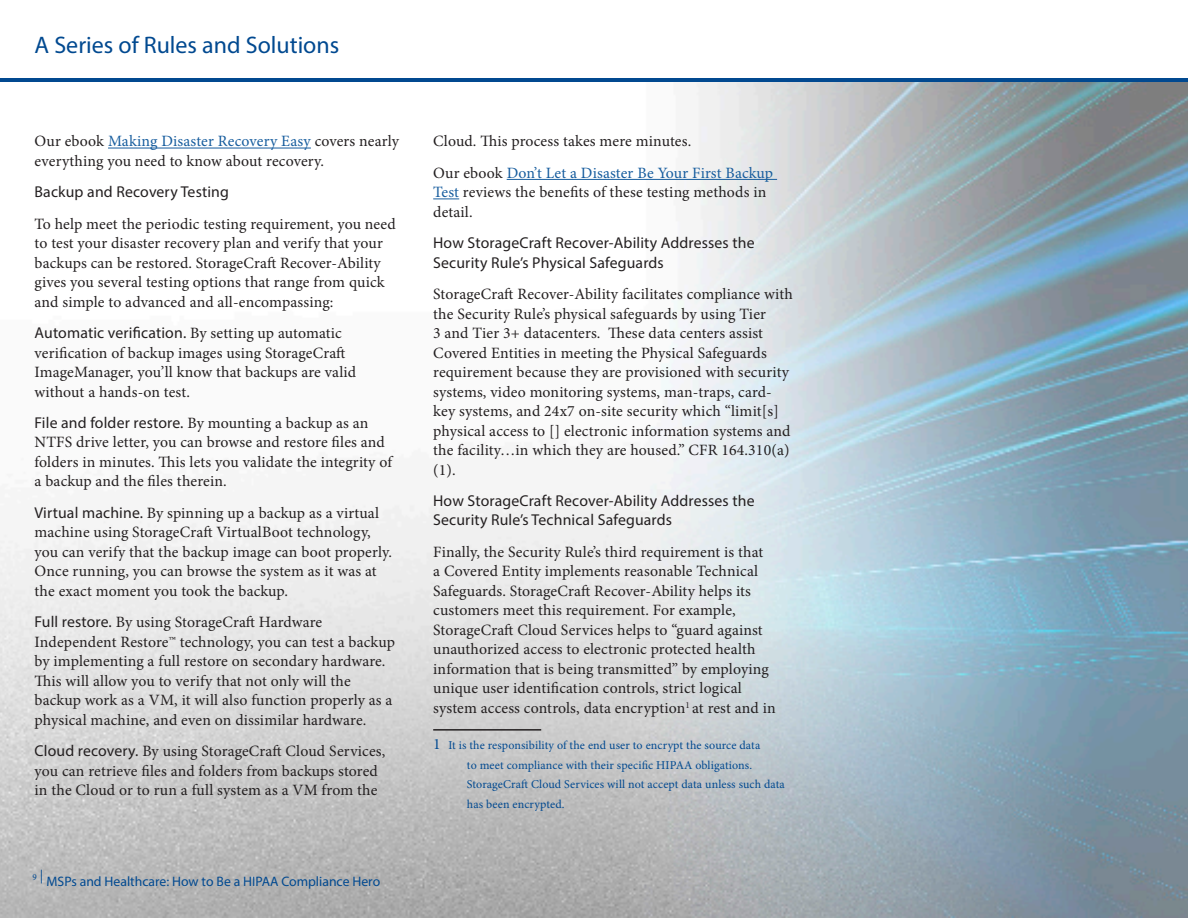
<style>
.page{position:relative;width:1188px;height:918px;background:#fff}
.page>*{position:absolute;margin:0;border:0;box-sizing:border-box;transform-origin:0 0}
.Subhead_1{font:24px "Myriad Pro";color:#014990}
.Body_Text{font:15.75px/19.5px "Minion Pro";letter-spacing:.01em;color:#231f20}
.Body_Text-2{font:15.75px/19.5px "Myriad Pro";letter-spacing:.01em;color:#231f20}
.t1{font:13.65px "Myriad Pro";color:#014990}
.Notes{font:12px/19.5px "Minion Pro";letter-spacing:.01em;color:#014990}
.s1{color:#175d9e}
.s2{font-family:"Myriad Pro"}
.s3{font-size:15.75px}
</style>
<div class="page">
<img style="left:0;top:81px;width:1188px;height:837px">
<hr style="left:108px;top:148px;width:203px;height:1px;background:#175d9e">
<hr style="left:507px;top:179px;width:270px;height:1px;background:#175d9e">
<svg style="left:433px;top:199px;width:26px;height:1px"></svg>
<hr style="left:433px;top:729px;width:108px;height:2px;background:#231f20">
<hr style="left:0;top:78px;width:1188px;height:3px;background:#014990">
<p class="Subhead_1" style="left:35px;top:30px;width:306px">A Series of Rules and Solutions</p>
<p class="Body_Text" style="left:35px;top:132px;width:366px">Our ebook <span class="s1">Making Disaster Recovery Easy</span> covers nearly everything you need to know about recovery.</p>
<p class="Body_Text-2" style="left:35px;top:182px;width:196px">Backup and Recovery Testing</p>
<p class="Body_Text" style="left:35px;top:214px;width:363px">To help meet the periodic testing requirement, you need to test your disaster recovery plan and verify that your backups can be restored. StorageCraft Recover-Ability gives you several testing options that range from quick and simple to advanced and all-encompassing:</p>
<p class="Body_Text" style="left:35px;top:323px;width:323px"><span class="s2">Automatic verification.</span> By setting up automatic verification of backup images using StorageCraft ImageManager, you’ll know that backups are valid without a hands-on test.</p>
<p class="Body_Text" style="left:35px;top:413px;width:359px"><span class="s2">File and folder restore.</span> By mounting a backup as an NTFS drive letter, you can browse and restore files and folders in minutes. This lets you validate the integrity of a backup and the files therein.</p>
<p class="Body_Text" style="left:35px;top:503px;width:359px"><span class="s2">Virtual machine.</span> By spinning up a backup as a virtual machine using StorageCraft VirtualBoot technology, you can verify that the backup image can boot properly.<br>Once running, you can browse the system as it was at the exact moment you took the backup.</p>
<p class="Body_Text" style="left:35px;top:613px;width:362px"><span class="s2">Full restore.</span> By using StorageCraft Hardware Independent Restore™ technology, you can test a backup by implementing a full restore on secondary hardware.<br>This will allow you to verify that not only will the backup work as a VM, it will also function properly as a physical machine, and even on dissimilar hardware.</p>
<p class="Body_Text" style="left:35px;top:741px;width:352px"><span class="s2">Cloud recovery.</span> By using StorageCraft Cloud Services, you can retrieve files and folders from backups stored in the Cloud or to run a full system as a VM from the</p>
<p class="t1" style="left:32px;top:873px;width:349px"><sup>9</sup> <sup>|</sup> MSPs and Healthcare: How to Be a HIPAA Compliance Hero</p>
<p class="Body_Text" style="left:433px;top:132px;width:260px">Cloud. This process takes mere minutes.</p>
<p class="Body_Text" style="left:433px;top:163px;width:342px">Our ebook <span class="s1">Don’t Let a Disaster Be Your First Backup<br>Test</span> reviews the benefits of these testing methods in detail.</p>
<p class="Body_Text-2" style="left:433px;top:233px;width:323px">How StorageCraft Recover-Ability Addresses the<br>Security Rule’s Physical Safeguards</p>
<p class="Body_Text" style="left:433px;top:284px;width:361px">StorageCraft Recover-Ability facilitates compliance with the Security Rule’s physical safeguards by using Tier<br>3 and Tier 3+ datacenters. These data centers assist Covered Entities in meeting the Physical Safeguards requirement because they are provisioned with security systems, video monitoring systems, man-traps, card&shy;key systems, and 24x7 on-site security which “limit[s] physical access to [] electronic information systems and the facility…in which they are housed.” CFR 164.310(a) (1).</p>
<p class="Body_Text-2" style="left:433px;top:491px;width:323px">How StorageCraft Recover-Ability Addresses the<br>Security Rule’s Technical Safeguards</p>
<p class="Body_Text" style="left:433px;top:542px;width:344px">Finally, the Security Rule’s third requirement is that<br>a Covered Entity implements reasonable Technical Safeguards. StorageCraft Recover-Ability helps its customers meet this requirement. For example, StorageCraft Cloud Services helps to “guard against unauthorized access to electronic protected health information that is being transmitted” by employing unique user identification controls, strict logical system access controls, data encryption<sup>1</sup> at rest and in</p>
<p class="Notes" style="left:467px;top:736px;width:319px;text-indent:-34px"><span class="s3">1</span> It is the responsibility of the end user to encrypt the source data<br>to meet compliance with their specific HIPAA obligations.<br>StorageCraft Cloud Services will not accept data unless such data has been encrypted.</p>
</div>
